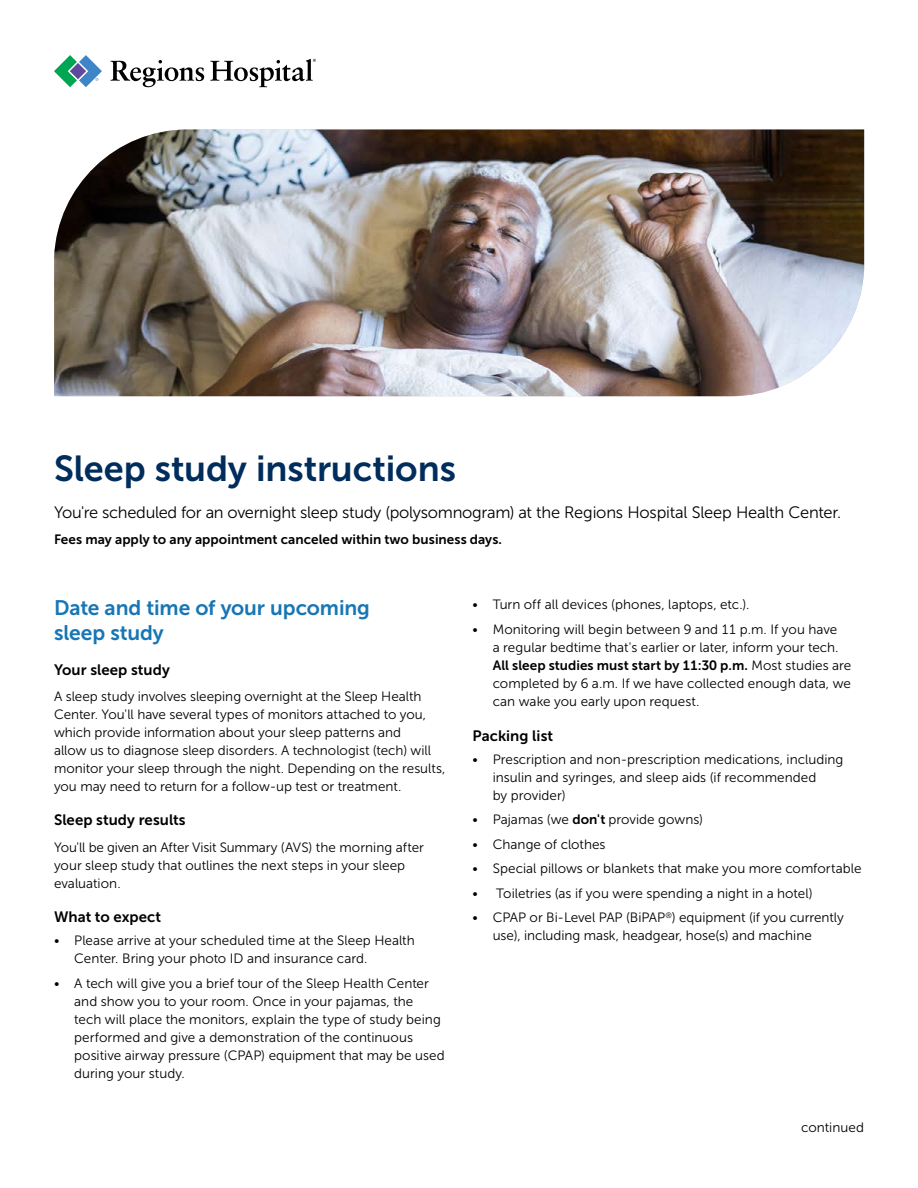
<style>
.page{position:relative;width:918px;height:1188px;background:#fff}
.page>*{position:absolute;margin:0;border:0;box-sizing:border-box;transform-origin:0 0}
.t1{font:36px "Museo Sans 700";color:#002d5b}
.t2{font:21px/25.2px "Museo Sans 700";letter-spacing:-.005em;color:#1776b5}
.t3{font:16.5px "Museo Sans 300";letter-spacing:-.015em;color:#000}
.t4{font:15px "Museo Sans 700";letter-spacing:.005em;color:#000}
.t5{font:13.5px/18px "Museo Sans 300";color:#000}
.t6{font:13.5px "Museo Sans 700";letter-spacing:.005em;color:#000}
.s1{font-family:"Museo Sans 300"}
.s2{font-family:"Museo Sans 700"}
</style>
<div class="page">
<svg style="left:54px;top:55px;width:48px;height:32px"></svg>
<svg style="left:111px;top:60px;width:93px;height:27px"></svg>
<svg style="left:210px;top:59px;width:106px;height:28px"></svg>
<img style="left:54px;top:130px;width:810px;height:266px">
<h1 class="t1" style="left:54px;top:448px;width:404px">Sleep study instructions</h1>
<p class="t3" style="left:54px;top:504px;width:789px">You're scheduled for an overnight sleep study (polysomnogram) at the Regions Hospital Sleep Health Center.</p>
<p class="t6" style="left:54px;top:532px;width:450px">Fees may apply to any appointment canceled within two business days.</p>
<h2 class="t2" style="left:54px;top:595px;width:317px">Date and time of your upcoming sleep study</h2>
<p class="t4" style="left:54px;top:661px;width:117px">Your sleep study</p>
<p class="t5" style="left:54px;top:687px;width:393px">A sleep study involves sleeping overnight at the Sleep Health Center. You'll have several types of monitors attached to you, which provide information about your sleep patterns and<br>allow us to diagnose sleep disorders. A technologist (tech) will monitor your sleep through the night. Depending on the results, you may need to return for a follow-up test or treatment.</p>
<p class="t4" style="left:54px;top:812px;width:133px">Sleep study results</p>
<p class="t5" style="left:54px;top:838px;width:372px">You'll be given an After Visit Summary (AVS) the morning after your sleep study that outlines the next steps in your sleep evaluation.</p>
<p class="t4" style="left:54px;top:909px;width:109px">What to expect</p>
<p class="t5" style="left:74px;top:932px;width:342px;text-indent:-20px">• Please arrive at your scheduled time at the Sleep Health<br>Center. Bring your photo ID and insurance card.</p>
<p class="t5" style="left:74px;top:974px;width:372px;text-indent:-20px">• A tech will give you a brief tour of the Sleep Health Center and show you to your room. Once in your pajamas, the<br>tech will place the monitors, explain the type of study being performed and give a demonstration of the continuous positive airway pressure (CPAP) equipment that may be used during your study.</p>
<p class="t5" style="left:472px;top:596px;width:278px">• Turn off all devices (phones, laptops, etc.).</p>
<p class="t5" style="left:472px;top:620px;width:368px;text-align:right">• Monitoring will begin between 9 and 11 p.m. If you have a regular bedtime that's earlier or later, inform your tech.</p>
<p class="t6" style="left:493px;top:658px;width:360px">All sleep studies must start by 11:30 p.m. <span class="s1">Most studies are</span></p>
<p class="t5" style="left:493px;top:674px;width:360px">completed by 6 a.m. If we have collected enough data, we can wake you early upon request.</p>
<p class="t4" style="left:472px;top:727px;width:82px">Packing list</p>
<p class="t5" style="left:493px;top:750px;width:352px;text-indent:-20px">• Prescription and non-prescription medications, including insulin and syringes, and sleep aids (if recommended<br>by provider)</p>
<p class="t5" style="left:472px;top:811px;width:232px">• Pajamas (we <span class="s2">don't</span> provide gowns)</p>
<p class="t5" style="left:472px;top:835px;width:135px">• Change of clothes</p>
<p class="t5" style="left:472px;top:860px;width:391px">• Special pillows or blankets that make you more comfortable</p>
<p class="t5" style="left:472px;top:884px;width:342px">• Toiletries (as if you were spending a night in a hotel)</p>
<p class="t5" style="left:493px;top:909px;width:353px;text-indent:-20px">• CPAP or Bi-Level PAP (BiPAP<sup>®</sup>) equipment (if you currently use), including mask, headgear, hose(s) and machine</p>
<p class="t5" style="left:801px;top:1119px;width:64px">continued</p>
</div>
